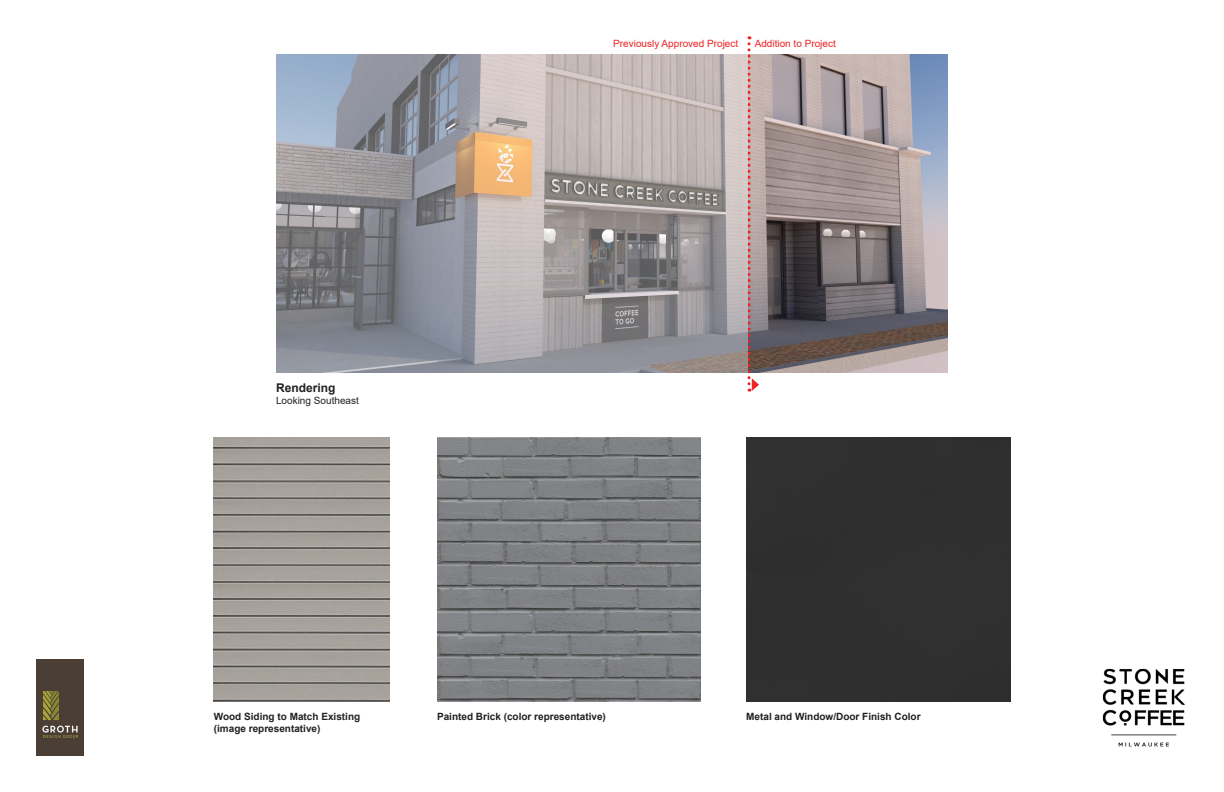
<style>
.page{position:relative;width:1224px;height:792px;background:#fff}
.page>*{position:absolute;margin:0;border:0;box-sizing:border-box;transform-origin:0 0}
.t1{font:700 12px "Arial";color:#231f20}
.t2{font:700 10px "Arial";color:#231f20}
.t3{font:10px "Arial";color:#ee2123}
.t4{font:10px "Arial";color:#231f20}
</style>
<div class="page">
<img style="left:36px;top:660px;width:48px;height:96px">
<img style="left:1102px;top:668px;width:83px;height:79px">
<img style="left:759px;top:55px;width:189px;height:318px">
<svg style="left:748px;top:36px;width:11px;height:356px;background:#b99998"></svg>
<svg style="left:276px;top:55px;width:472px;height:318px;background:#a19d9f"></svg>
<div style="left:746px;top:438px;width:264px;height:264px;background:#2f2f2f"></div>
<img style="left:437px;top:438px;width:264px;height:264px">
<img style="left:214px;top:438px;width:175px;height:264px">
<p class="t3" style="left:613px;top:37px;width:127px">Previously Approved Project</p>
<p class="t3" style="left:755px;top:37px;width:83px">Addition to Project</p>
<p class="t1" style="left:276px;top:379px;width:61px">Rendering</p>
<p class="t4" style="left:276px;top:394px;width:84px">Looking Southeast</p>
<p class="t2" style="left:214px;top:709px;width:148px">Wood Siding to Match Existing</p>
<p class="t2" style="left:214px;top:721px;width:108px">(image representative)</p>
<p class="t2" style="left:437px;top:709px;width:170px">Painted Brick (color representative)</p>
<p class="t2" style="left:746px;top:709px;width:176px">Metal and Window/Door Finish Color</p>
</div>
